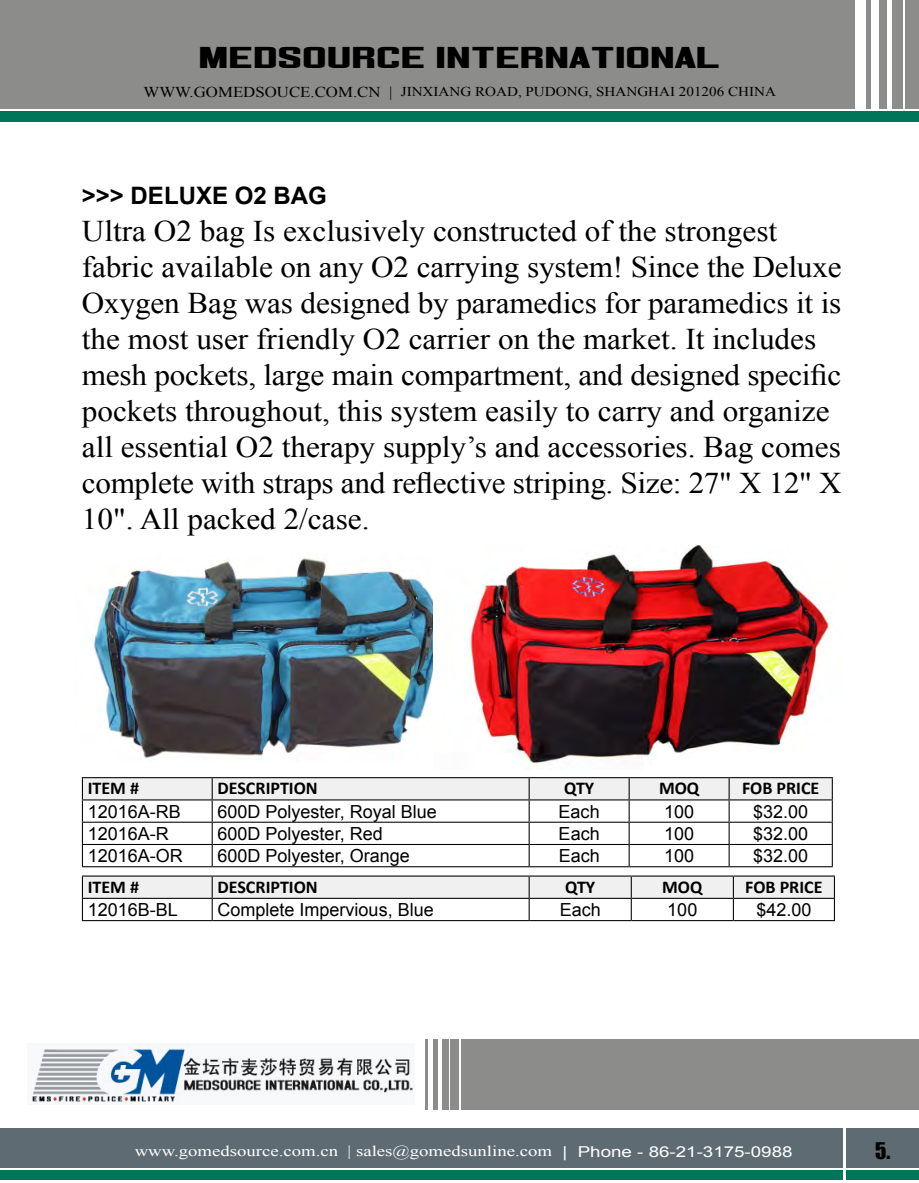
<style>
.page{position:relative;width:919px;height:1183px;background:#fff}
.page>*{position:absolute;margin:0;border:0;box-sizing:border-box;transform-origin:0 0}
.t1{font:36px "Corporate HQ";color:#000}
.t2{font:30px/36px "Times New Roman";color:#000;scale:1.04 1}
.t3{font:700 24px "Arial";color:#000}
.t4{font:21px "Impact";color:#000}
.t5{font:18px "Arial";color:#000}
.t6{font:700 18px "Calibri";color:#000}
.t7{font:15px "Times New Roman";color:#fff;scale:1.25 1}
.t8{font:13.5px "Times New Roman";color:#000;scale:1.12 1}
.s1{font-size:15px}
.s2{font-family:"Arial"}
</style>
<div class="page">
<svg style="left:82px;top:777px;width:750px;height:89px"></svg>
<hr style="left:82px;top:866px;width:130px;height:1px;background:#000">
<hr style="left:212px;top:866px;width:317px;height:1px;background:#000">
<hr style="left:529px;top:866px;width:100px;height:1px;background:#000">
<hr style="left:629px;top:866px;width:100px;height:1px;background:#000">
<hr style="left:729px;top:866px;width:103px;height:1px;background:#000">
<svg style="left:82px;top:875px;width:752px;height:44px"></svg>
<hr style="left:82px;top:919px;width:130px;height:1px;background:#000">
<hr style="left:212px;top:919px;width:317px;height:1px;background:#000">
<hr style="left:529px;top:919px;width:102px;height:1px;background:#000">
<hr style="left:631px;top:919px;width:102px;height:1px;background:#000">
<hr style="left:733px;top:919px;width:101px;height:1px;background:#000">
<img style="left:93px;top:557px;width:340px;height:203px">
<img style="left:470px;top:545px;width:360px;height:220px">
<div style="left:0;top:1128px;width:842px;height:39px;background:#5f6b72"></div>
<div style="left:0;top:1169px;width:842px;height:10px;background:#007557"></div>
<div style="left:846px;top:1128px;width:72px;height:39px;background:#5f6b72"></div>
<div style="left:846px;top:1169px;width:72px;height:10px;background:#007557"></div>
<div style="left:461px;top:1038px;width:457px;height:70px;background:#8c8c8b"></div>
<div style="left:450px;top:1038px;width:8px;height:70px;background:#8c8c8b"></div>
<div style="left:433px;top:1038px;width:5px;height:70px;background:#8c8c8b"></div>
<div style="left:442px;top:1038px;width:6px;height:70px;background:#8c8c8b"></div>
<hr style="left:425px;top:1038px;width:3px;height:70px;background:#8c8c8b">
<div style="left:0;top:0;width:854px;height:109px;background:#8c8c8b"></div>
<div style="left:905px;top:0;width:13px;height:109px;background:#8c8c8b"></div>
<div style="left:879px;top:0;width:7px;height:109px;background:#8c8c8b"></div>
<div style="left:892px;top:0;width:10px;height:109px;background:#8c8c8b"></div>
<div style="left:865px;top:0;width:5px;height:109px;background:#8c8c8b"></div>
<div style="left:0;top:111px;width:918px;height:10px;background:#007557"></div>
<img style="left:30px;top:1043px;width:383px;height:60px">
<p class="t1" style="left:198px;top:35px;width:523px">MEDSOURCE INTERNATIONAL</p>
<p class="t8" style="left:143px;top:83px;width:566px"><span class="s1">WWW.GOMEDSOUCE.COM.CN |</span> JINXIANG ROAD, PUDONG, SHANGHAI 201206 CHINA</p>
<p class="t3" style="left:82px;top:179px;width:246px">&gt;&gt;&gt; DELUXE O2 BAG</p>
<p class="t2" style="left:82px;top:212px;width:732px">Ultra O2 bag Is exclusively constructed of the strongest fabric available on any O2 carrying system! Since the Deluxe Oxygen Bag was designed by paramedics for paramedics it is the most user friendly O2 carrier on the market. It includes mesh pockets, large main compartment, and designed specific pockets throughout, this system easily to carry and organize all essential O2 therapy supply’s and accessories. Bag comes complete with straps and reflective striping. Size: 27" X 12" X 10". All packed 2/case.</p>
<p class="t6" style="left:88px;top:776px;width:53px">ITEM #</p>
<p class="t6" style="left:217px;top:776px;width:102px">DESCRIPTION</p>
<p class="t6" style="left:564px;top:776px;width:32px">QTY</p>
<p class="t6" style="left:659px;top:776px;width:42px">MOQ</p>
<p class="t6" style="left:742px;top:776px;width:79px">FOB PRICE</p>
<p class="t5" style="left:88px;top:799px;width:95px">12016A-RB</p>
<p class="t5" style="left:217px;top:799px;width:221px">600D Polyester, Royal Blue</p>
<p class="t5" style="left:558px;top:799px;width:43px">Each</p>
<p class="t5" style="left:664px;top:799px;width:32px">100</p>
<p class="t5" style="left:753px;top:799px;width:57px">$32.00</p>
<p class="t5" style="left:88px;top:821px;width:83px">12016A-R</p>
<p class="t5" style="left:217px;top:821px;width:167px">600D Polyester, Red</p>
<p class="t5" style="left:558px;top:821px;width:43px">Each</p>
<p class="t5" style="left:664px;top:821px;width:32px">100</p>
<p class="t5" style="left:753px;top:821px;width:57px">$32.00</p>
<p class="t5" style="left:88px;top:843px;width:97px">12016A-OR</p>
<p class="t5" style="left:217px;top:843px;width:194px">600D Polyester, Orange</p>
<p class="t5" style="left:558px;top:843px;width:43px">Each</p>
<p class="t5" style="left:664px;top:843px;width:32px">100</p>
<p class="t5" style="left:753px;top:843px;width:57px">$32.00</p>
<p class="t6" style="left:88px;top:875px;width:53px">ITEM #</p>
<p class="t6" style="left:217px;top:875px;width:102px">DESCRIPTION</p>
<p class="t6" style="left:565px;top:875px;width:32px">QTY</p>
<p class="t6" style="left:662px;top:875px;width:42px">MOQ</p>
<p class="t6" style="left:745px;top:875px;width:79px">FOB PRICE</p>
<p class="t5" style="left:88px;top:897px;width:92px">12016B-BL</p>
<p class="t5" style="left:217px;top:897px;width:218px">Complete Impervious, Blue</p>
<p class="t5" style="left:559px;top:897px;width:43px">Each</p>
<p class="t5" style="left:667px;top:897px;width:32px">100</p>
<p class="t5" style="left:756px;top:897px;width:57px">$42.00</p>
<p class="t7" style="left:135px;top:1140px;width:528px">www.gomedsource.com.cn | sales@gomedsunline.com <span class="s2">| Phone - 86-21-3175-0988</span></p>
<p class="t4" style="left:875px;top:1134px;width:17px">5.</p>
</div>
